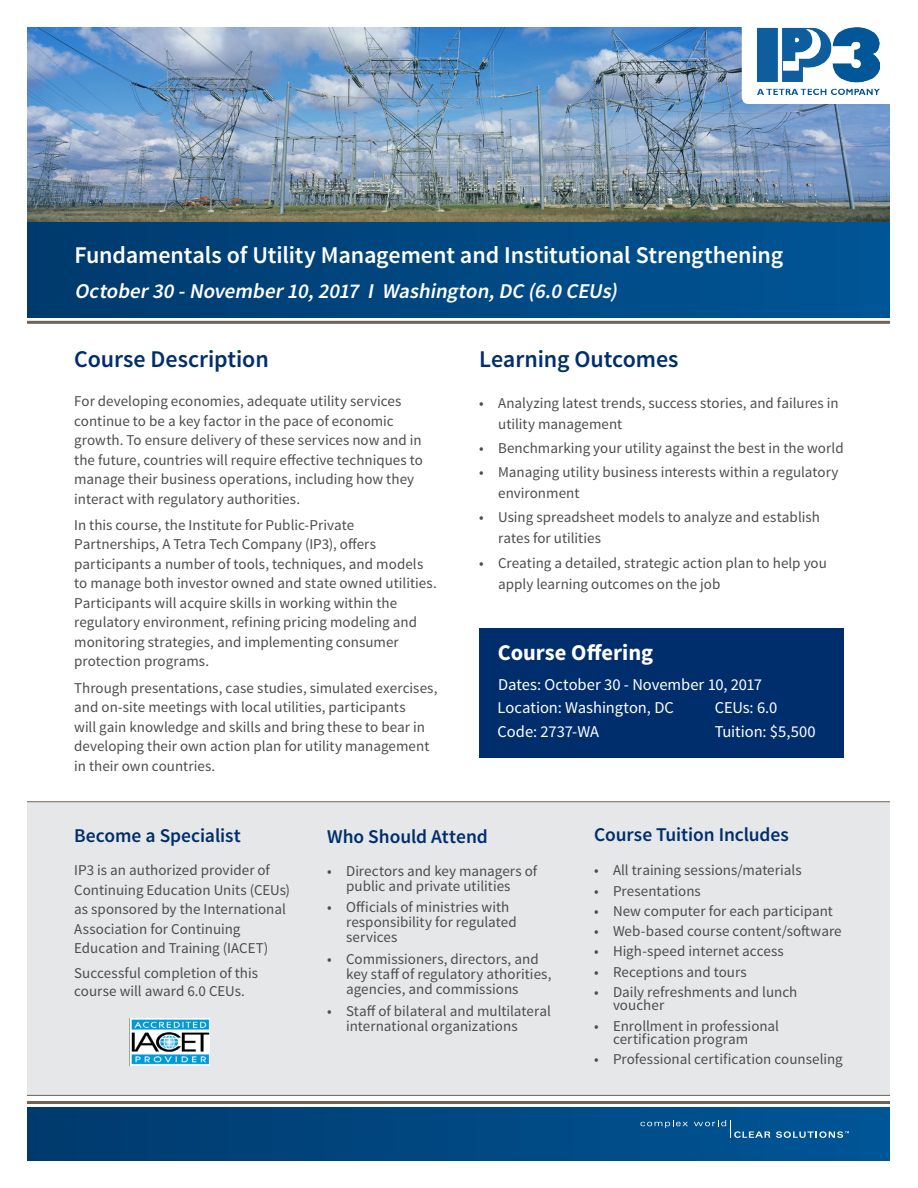
<style>
.page{position:relative;width:918px;height:1188px;background:#fff}
.page>*{position:absolute;margin:0;border:0;box-sizing:border-box;transform-origin:0 0}
.t1{font:600 24px "Source Sans Pro";letter-spacing:-.005em;color:#fff}
.t2{font:600 24px "Source Sans Pro";letter-spacing:-.005em;color:#002e6d}
.t3{font:700 22.5px "Source Sans Pro";color:#fff}
.t4{font:italic 600 21px "Source Sans Pro";color:#fff}
.t5{font:600 19.5px "Source Sans Pro";letter-spacing:-.005em;color:#002e6d}
.t6{font:16.5px/24px "Source Sans Pro";letter-spacing:-.005em;color:#fff}
.t7{font:15px/19.5px "Source Sans Pro";color:#4d4d4f}
</style>
<div class="page">
<svg style="left:27px;top:1107px;width:863px;height:54px;background:#004780"></svg>
<hr style="left:27px;top:1102px;width:288px;height:2px;background:#706259">
<hr style="left:315px;top:1102px;width:288px;height:2px;background:#706259">
<hr style="left:603px;top:1102px;width:288px;height:2px;background:#706259">
<svg style="left:640px;top:1120px;width:48px;height:8px"></svg>
<svg style="left:694px;top:1120px;width:76px;height:18px"></svg>
<svg style="left:776px;top:1131px;width:73px;height:7px"></svg>
<img style="left:27px;top:27px;width:863px;height:195px">
<div style="left:27px;top:222px;width:864px;height:96px;background:linear-gradient(to right,#003a6d,#005696)"></div>
<svg style="left:707px;top:27px;width:183px;height:77px"></svg>
<hr style="left:27px;top:321px;width:864px;height:3px;background:#706259">
<img style="left:758px;top:27px;width:122px;height:67px">
<div style="left:27px;top:801px;width:863px;height:295px;background:#e6e7e8"></div>
<img style="left:130px;top:1018px;width:79px;height:47px">
<div style="left:479px;top:628px;width:365px;height:130px;background:#002e6d"></div>
<h1 class="t1" style="left:75px;top:240px;width:710px">Fundamentals of Utility Management and Institutional Strengthening</h1>
<h3 class="t4" style="left:75px;top:277px;width:549px">October30 -November10,2017 I Washington,DC (6.0 CEUs)</h3>
<h1 class="t2" style="left:74px;top:344px;width:196px">Course Description</h1>
<h1 class="t2" style="left:479px;top:344px;width:201px">Learning Outcomes</h1>
<p class="t7" style="left:498px;top:392px;width:342px;line-height:21px;text-indent:-19px">• Analyzing latest trends, success stories, and failures in utility management</p>
<p class="t7" style="left:479px;top:438px;width:366px">• Benchmarking your utility against the best in the world</p>
<p class="t7" style="left:498px;top:462px;width:342px;line-height:21px;text-indent:-19px">• Managing utility business interests within a regulatory environment</p>
<p class="t7" style="left:498px;top:507px;width:323px;line-height:21px;text-indent:-19px">• Using spreadsheet models to analyze and establish rates for utilities</p>
<p class="t7" style="left:498px;top:552px;width:330px;line-height:21px;text-indent:-19px">• Creating a detailed, strategic action plan to help you apply learning outcomes on the job</p>
<p class="t7" style="left:74px;top:392px;width:350px">For developing economies, adequate utility services continue to be a key factor in the pace of economic growth. To ensure delivery of these services now and in the future, countries will require effective techniques to manage their business operations, including how they interact with regulatory authorities.</p>
<p class="t7" style="left:74px;top:515px;width:364px">In this course, the Institute for Public-Private Partnerships, A Tetra Tech Company (IP3), offers participants a number of tools, techniques, and models to manage both investor owned and state owned utilities.<br>Participants will acquire skills in working within the regulatory environment, refining pricing modeling and monitoring strategies, and implementing consumer protection programs.</p>
<p class="t7" style="left:74px;top:678px;width:365px">Through presentations, case studies, simulated exercises, and on-site meetings with local utilities, participants<br>will gain knowledge and skills and bring these to bear in developing their own action plan for utility management in their own countries.</p>
<h2 class="t3" style="left:498px;top:638px;width:157px">Course Offering</h2>
<p class="t6" style="left:498px;top:696px;width:178px">Location: Washington, DC<br>Code: 2737-WA</p>
<p class="t6" style="left:715px;top:696px;width:103px">CEUs: 6.0<br>Tuition: $5,500</p>
<p class="t6" style="left:498px;top:673px;width:265px">Dates: October 30 - November 10, 2017</p>
<h3 class="t5" style="left:74px;top:824px;width:168px">Become a Specialist</h3>
<p class="t7" style="left:74px;top:861px;width:217px">IP3 is an authorized provider of<br>Continuing Education Units (CEUs) as sponsored by the International<br>Association for Continuing<br>Education and Training (IACET)</p>
<p class="t7" style="left:74px;top:964px;width:185px;line-height:18px">Successful completion of this course will award 6.0 CEUs.</p>
<h3 class="t5" style="left:327px;top:824px;width:162px">Who Should Attend</h3>
<p class="t7" style="left:327px;top:863px;width:211px;line-height:15px;text-align:center">• Directors and key managers of public and private utilities</p>
<p class="t7" style="left:346px;top:900px;width:172px;line-height:15px;text-indent:-19px">• Officials of ministries with responsibility for regulated services</p>
<p class="t7" style="left:346px;top:952px;width:207px;line-height:15px;text-indent:-19px">• Commissioners, directors, and key staff of regulatory athorities, agencies, and commissions</p>
<p class="t7" style="left:346px;top:1004px;width:206px;line-height:15px;text-indent:-19px">• Staff of bilateral and multilateral international organizations</p>
<h3 class="t5" style="left:594px;top:823px;width:196px">Course Tuition Includes</h3>
<p class="t7" style="left:594px;top:861px;width:209px">• All training sessions/materials</p>
<p class="t7" style="left:594px;top:881px;width:108px">• Presentations</p>
<p class="t7" style="left:594px;top:901px;width:240px">• New computer for each participant</p>
<p class="t7" style="left:594px;top:922px;width:249px">• Web-based course content/software</p>
<p class="t7" style="left:594px;top:942px;width:191px">• High-speed internet access</p>
<p class="t7" style="left:594px;top:962px;width:154px">• Receptions and tours</p>
<p class="t7" style="left:613px;top:985px;width:186px;line-height:13.5px;text-indent:-19px">• Daily refreshments and lunch voucher</p>
<p class="t7" style="left:613px;top:1019px;width:168px;line-height:13.5px;text-indent:-19px">• Enrollment in professional certification program</p>
<p class="t7" style="left:594px;top:1050px;width:250px">• Professional certification counseling</p>
</div>
